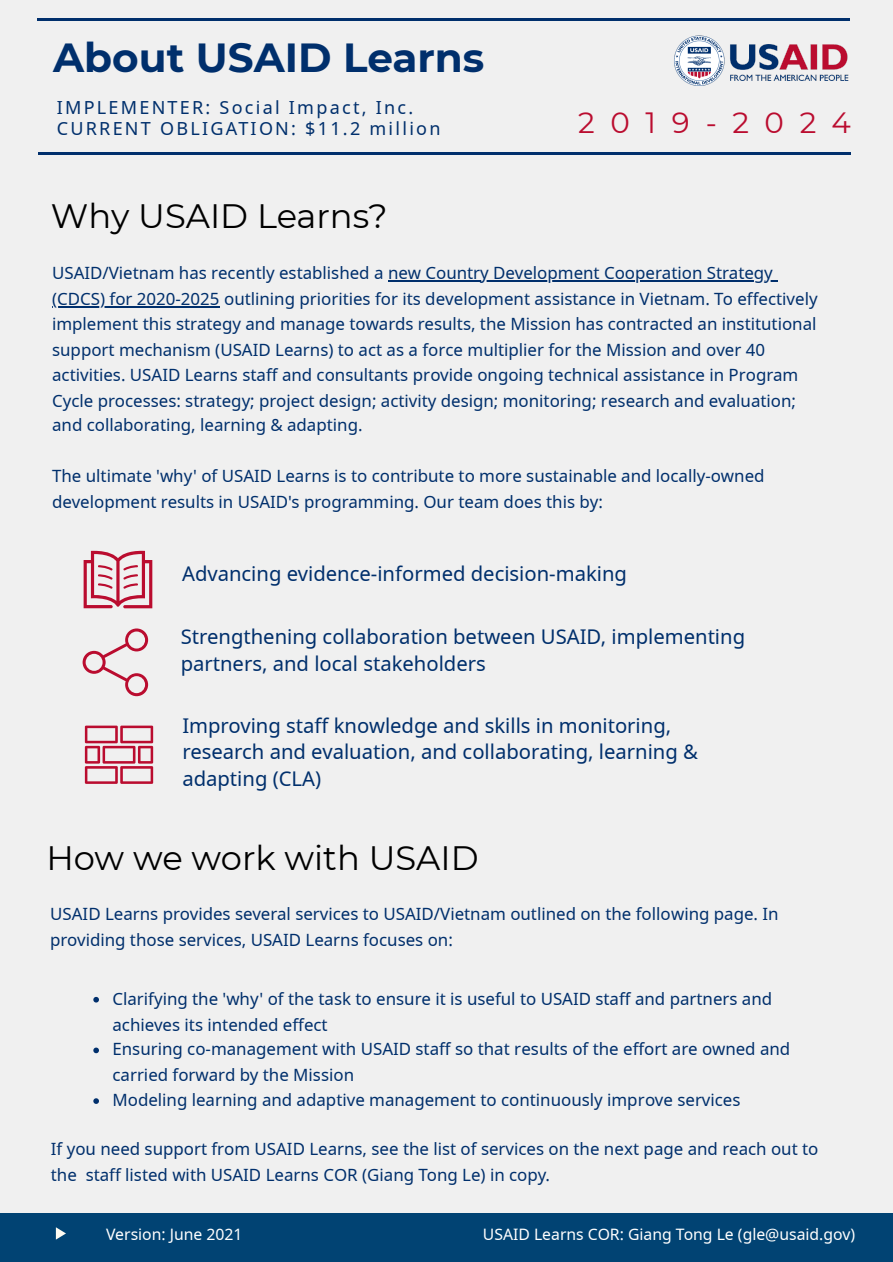
<style>
.page{position:relative;width:893px;height:1262px;background:#fff}
.page>*{position:absolute;margin:0;border:0;box-sizing:border-box;transform-origin:0 0}
.t1{font:700 40.5px "Montserrat";color:#002f6c}
.t2{font:33.75px "Montserrat";color:#000}
.t3{font:29.25px "Montserrat";letter-spacing:.535em;color:#ba0c2f}
.t4{font:20.25px/26.4px "Noto Sans";color:#002f6c}
.t5{font:18px/21.5px "Noto Sans";letter-spacing:.125em;color:#002f6c}
.t6{font:16.95px/25.3px "Noto Sans";color:#002f6c}
.t7{font:15.75px "Noto Sans";color:#fff}
</style>
<div class="page">
<div style="left:0;top:0;width:892px;height:1261px;background:#f0f0f0"></div>
<div style="left:0;top:1213px;width:892px;height:48px;background:#014373"></div>
<svg style="left:56px;top:1227px;width:10px;height:12px"></svg>
<img style="left:648px;top:19px;width:202px;height:67px">
<hr style="left:38px;top:18px;width:83px;height:2px;background:#002f6c">
<hr style="left:121px;top:18px;width:83px;height:2px;background:#002f6c">
<hr style="left:204px;top:18px;width:84px;height:2px;background:#002f6c">
<hr style="left:288px;top:18px;width:83px;height:2px;background:#002f6c">
<hr style="left:371px;top:18px;width:84px;height:2px;background:#002f6c">
<hr style="left:455px;top:18px;width:83px;height:2px;background:#002f6c">
<hr style="left:538px;top:18px;width:83px;height:2px;background:#002f6c">
<hr style="left:621px;top:18px;width:84px;height:2px;background:#002f6c">
<hr style="left:705px;top:18px;width:83px;height:2px;background:#002f6c">
<hr style="left:788px;top:18px;width:61px;height:2px;background:#002f6c">
<hr style="left:38px;top:152px;width:84px;height:3px;background:#002f6c">
<hr style="left:122px;top:152px;width:83px;height:3px;background:#002f6c">
<hr style="left:205px;top:152px;width:83px;height:3px;background:#002f6c">
<hr style="left:288px;top:152px;width:84px;height:3px;background:#002f6c">
<hr style="left:372px;top:152px;width:83px;height:3px;background:#002f6c">
<hr style="left:455px;top:152px;width:84px;height:3px;background:#002f6c">
<hr style="left:539px;top:152px;width:83px;height:3px;background:#002f6c">
<hr style="left:622px;top:152px;width:84px;height:3px;background:#002f6c">
<hr style="left:706px;top:152px;width:83px;height:3px;background:#002f6c">
<hr style="left:789px;top:152px;width:61px;height:3px;background:#002f6c">
<hr style="left:388px;top:280px;width:385px;height:1px;background:#002f6c">
<hr style="left:52px;top:306px;width:168px;height:1px;background:#002f6c">
<svg style="left:84px;top:551px;width:68px;height:57px"></svg>
<svg style="left:83px;top:628px;width:65px;height:68px"></svg>
<svg style="left:85px;top:725px;width:68px;height:59px"></svg>
<svg style="left:93px;top:996px;width:6px;height:6px"></svg>
<svg style="left:93px;top:1047px;width:6px;height:6px"></svg>
<svg style="left:93px;top:1098px;width:6px;height:5px"></svg>
<h1 class="t1" style="left:53px;top:33px;width:432px">About USAID Learns</h1>
<p class="t5" style="left:57px;top:97px;width:385px">IMPLEMENTER: Social Impact, Inc.<br>CURRENT OBLIGATION: $11.2 million</p>
<h2 class="t2" style="left:51px;top:195px;width:338px">Why USAID Learns?</h2>
<h3 class="t3" style="left:578px;top:105px;width:274px">2019-2024</h3>
<p class="t6" style="left:52px;top:261px;width:767px">USAID/Vietnam has recently established a new Country Development Cooperation Strategy (CDCS) for 2020-2025 outlining priorities for its development assistance in Vietnam. To effectively implement this strategy and manage towards results, the Mission has contracted an institutional support mechanism (USAID Learns) to act as a force multiplier for the Mission and over 40 activities. USAID Learns staff and consultants provide ongoing technical assistance in Program Cycle processes: strategy; project design; activity design; monitoring; research and evaluation; and collaborating, learning &amp; adapting.</p>
<p class="t6" style="left:52px;top:463px;width:713px;line-height:26px">The ultimate 'why' of USAID Learns is to contribute to more sustainable and locally-owned development results in USAID's programming. Our team does this by:</p>
<p class="t4" style="left:182px;top:561px;width:446px">Advancing evidence-informed decision-making</p>
<p class="t4" style="left:181px;top:624px;width:566px;line-height:27px">Strengthening collaboration between USAID, implementing partners, and local stakeholders</p>
<p class="t4" style="left:182px;top:713px;width:517px">Improving staff knowledge and skills in monitoring, research and evaluation, and collaborating, learning &amp; adapting (CLA)</p>
<h2 class="t2" style="left:46px;top:837px;width:433px">How we work with USAID</h2>
<p class="t6" style="left:50px;top:901px;width:729px;line-height:26px">USAID Learns provides several services to USAID/Vietnam outlined on the following page. In providing those services, USAID Learns focuses on:</p>
<p class="t6" style="left:112px;top:986px;width:679px">Clarifying the 'why' of the task to ensure it is useful to USAID staff and partners and achieves its intended effect<br>Ensuring co-management with USAID staff so that results of the effort are owned and carried forward by the Mission<br>Modeling learning and adaptive management to continuously improve services</p>
<p class="t6" style="left:51px;top:1136px;width:769px;line-height:26px">If you need support from USAID Learns, see the list of services on the next page and reach out to the staff listed with USAID Learns COR (Giang Tong Le) in copy.</p>
<p class="t7" style="left:106px;top:1223px;width:138px">Version: June 2021</p>
<p class="t7" style="left:483px;top:1223px;width:374px">USAID Learns COR: Giang Tong Le (gle@usaid.gov)</p>
</div>
